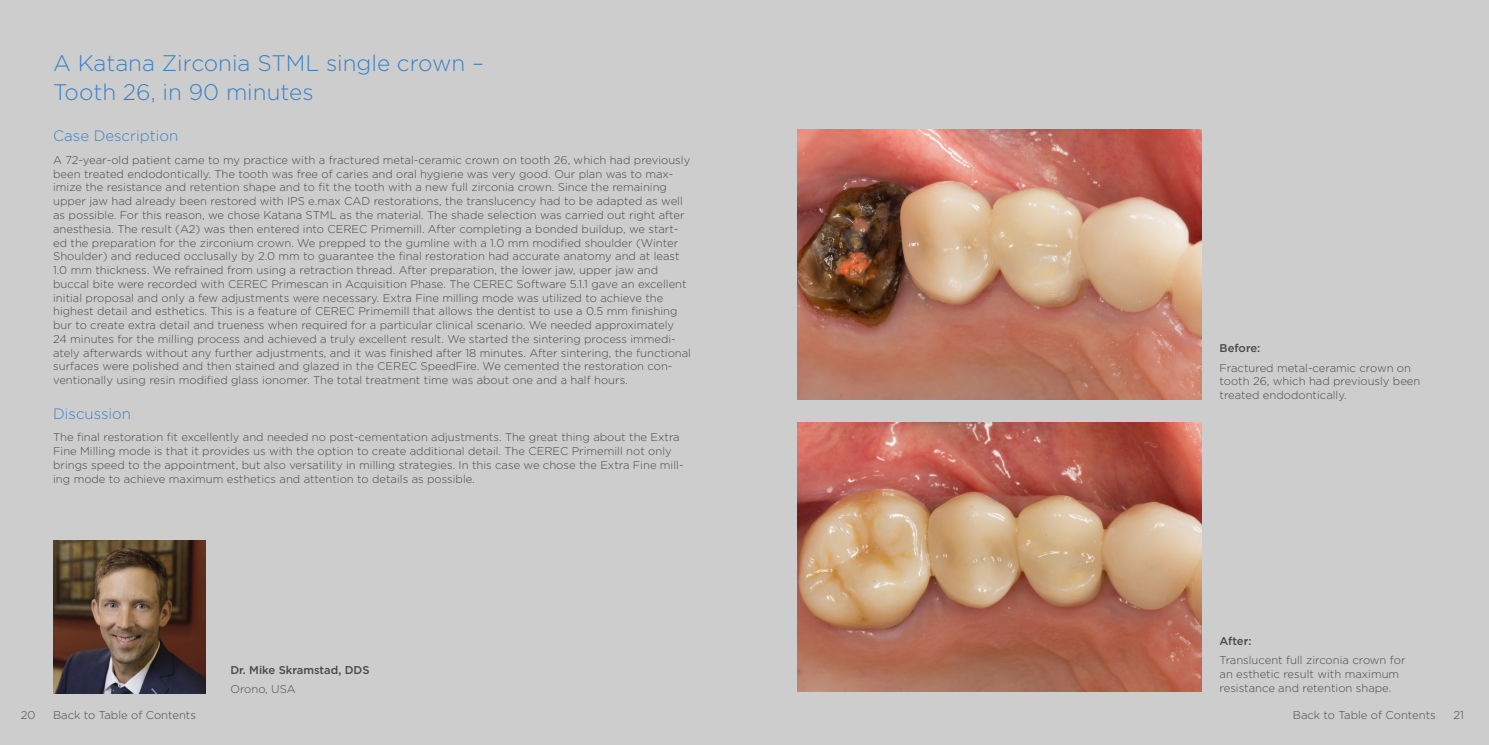
<style>
.page{position:relative;width:1489px;height:745px;background:#fff}
.page>*{position:absolute;margin:0;border:0;box-sizing:border-box;transform-origin:0 0}
.t1{font:300 22.5px/28.8px "Gotham";color:#3a81c5}
.t2{font:300 15px "Gotham";color:#3a81c5}
.t3{font:300 11.25px/13.8px "Gotham";color:#484848}
.t4{font:500 11.25px "Gotham";color:#484848}
</style>
<div class="page">
<div style="left:0;top:0;width:1488px;height:744px;background:#cdcdcd"></div>
<img style="left:53px;top:540px;width:153px;height:152px">
<img style="left:797px;top:129px;width:404px;height:270px">
<img style="left:797px;top:422px;width:404px;height:269px">
<h1 class="t1" style="left:53px;top:48px;width:432px">A Katana Zirconia STML single crown –<br>Tooth 26, in 90 minutes</h1>
<h2 class="t2" style="left:53px;top:126px;width:127px">Case Description</h2>
<p class="t3" style="left:53px;top:153px;width:639px">A 72-year-old patient came to my practice with a fractured metal-ceramic crown on tooth 26, which had previously been treated endodontically. The tooth was free of caries and oral hygiene was very good. Our plan was to max&shy;imize the resistance and retention shape and to fit the tooth with a new full zirconia crown. Since the remaining upper jaw had already been restored with IPS e.max CAD restorations, the translucency had to be adapted as well as possible. For this reason, we chose Katana STML as the material. The shade selection was carried out right after anesthesia. The result (A2) was then entered into CEREC Primemill. After completing a bonded buildup, we start&shy;ed the preparation for the zirconium crown. We prepped to the gumline with a 1.0 mm modified shoulder (Winter Shoulder) and reduced occlusally by 2.0 mm to guarantee the final restoration had accurate anatomy and at least 1.0 mm thickness. We refrained from using a retraction thread. After preparation, the lower jaw, upper jaw and buccal bite were recorded with CEREC Primescan in Acquisition Phase. The CEREC Software 5.1.1 gave an excellent initial proposal and only a few adjustments were necessary. Extra Fine milling mode was utilized to achieve the highest detail and esthetics. This is a feature of CEREC Primemill that allows the dentist to use a 0.5 mm finishing bur to create extra detail and trueness when required for a particular clinical scenario. We needed approximately<br>24 minutes for the milling process and achieved a truly excellent result. We started the sintering process immedi&shy;ately afterwards without any further adjustments, and it was finished after 18 minutes. After sintering, the functional surfaces were polished and then stained and glazed in the CEREC SpeedFire. We cemented the restoration con&shy;ventionally using resin modified glass ionomer. The total treatment time was about one and a half hours.</p>
<h2 class="t2" style="left:53px;top:403px;width:79px">Discussion</h2>
<p class="t3" style="left:53px;top:430px;width:632px">The final restoration fit excellently and needed no post-cementation adjustments. The great thing about the Extra Fine Milling mode is that it provides us with the option to create additional detail. The CEREC Primemill not only brings speed to the appointment, but also versatility in milling strategies. In this case we chose the Extra Fine mill&shy;ing mode to achieve maximum esthetics and attention to details as possible.</p>
<p class="t4" style="left:230px;top:662px;width:141px">Dr. Mike Skramstad, DDS</p>
<p class="t3" style="left:230px;top:681px;width:67px">Orono, USA</p>
<p class="t4" style="left:1219px;top:341px;width:42px">Before:</p>
<p class="t3" style="left:1219px;top:360px;width:202px">Fractured metal-ceramic crown on tooth 26, which had previously been treated endodontically.</p>
<p class="t4" style="left:1219px;top:633px;width:33px">After:</p>
<p class="t3" style="left:1219px;top:652px;width:187px">Translucent full zirconia crown for an esthetic result with maximum resistance and retention shape.</p>
<p class="t3" style="left:53px;top:707px;width:144px">Back to Table of Contents</p>
<p class="t3" style="left:1292px;top:707px;width:144px">Back to Table of Contents</p>
<p class="t3" style="left:21px;top:707px;width:16px">20</p>
<p class="t3" style="left:1453px;top:707px;width:12px">21</p>
</div>
